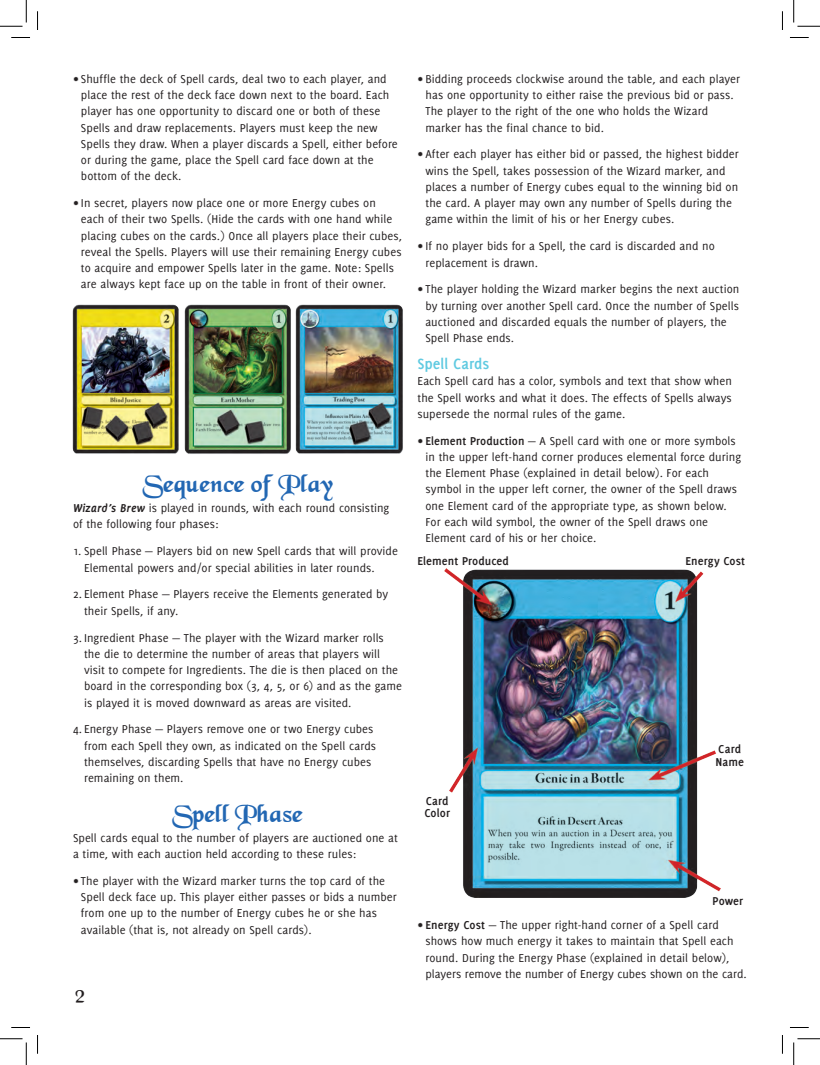
<style>
.page{position:relative;width:820px;height:1065px;background:#fff}
.page>*{position:absolute;margin:0;border:0;box-sizing:border-box;transform-origin:0 0}
.t1{font:22.5px "Swordsman Bold SWFTE";letter-spacing:.015em;color:#2267b3}
.t2{font:17.5px "Swordsman Bold SWFTE";color:#231f20}
.t3{font:700 16.25px "Delicious";color:#60cae1}
.t4{font:12.5px/16.2px "Delicious";letter-spacing:.005em;color:#231f20}
.t5{font:700 12.5px/12.5px "Delicious";letter-spacing:.005em;color:#231f20}
.s1{font-weight:700;font-style:italic}
.s2{font-weight:700}
</style>
<div class="page">
<img style="left:72px;top:304px;width:331px;height:150px">
<img style="left:444px;top:569px;width:276px;height:328px">
<svg style="left:11px;top:37px;width:19px;height:1px"></svg>
<svg style="left:790px;top:37px;width:18px;height:1px"></svg>
<svg style="left:11px;top:1027px;width:19px;height:1px"></svg>
<svg style="left:790px;top:1027px;width:18px;height:1px"></svg>
<svg style="left:37px;top:11px;width:1px;height:19px"></svg>
<svg style="left:37px;top:1035px;width:1px;height:19px"></svg>
<svg style="left:781px;top:12px;width:1px;height:18px"></svg>
<svg style="left:781px;top:1035px;width:1px;height:18px"></svg>
<svg style="left:0;top:0;width:27px;height:27px"></svg>
<svg style="left:0;top:1039px;width:27px;height:26px"></svg>
<svg style="left:793px;top:0;width:26px;height:27px"></svg>
<svg style="left:793px;top:1039px;width:26px;height:26px"></svg>
<p class="t4" style="left:81px;top:70px;width:318px;text-indent:-8px">∑ Shuffle the deck of Spell cards, deal two to each player, and place the rest of the deck face down next to the board. Each player has one opportunity to discard one or both of these Spells and draw replacements. Players must keep the new Spells they draw. When a player discards a Spell, either before or during the game, place the Spell card face down at the bottom of the deck.</p>
<p class="t4" style="left:81px;top:195px;width:322px;text-indent:-8px">∑ In secret, players now place one or more Energy cubes on each of their two Spells. (Hide the cards with one hand while placing cubes on the cards.) Once all players place their cubes, reveal the Spells. Players will use their remaining Energy cubes to acquire and empower Spells later in the game. Note: Spells are always kept face up on the table in front of their owner.</p>
<h1 class="t1" style="left:143px;top:474px;width:191px">Sequence of Play</h1>
<p class="t4" style="left:73px;top:500px;width:317px"><span class="s1">Wizard’s Brew</span> is played in rounds, with each round consisting of the following four phases:</p>
<p class="t4" style="left:84px;top:543px;width:315px;text-indent:-11px">1. Spell Phase — Players bid on new Spell cards that will provide<br>Elemental powers and/or special abilities in later rounds.</p>
<p class="t4" style="left:84px;top:586px;width:305px;text-indent:-11px">2. Element Phase — Players receive the Elements generated by their Spells, if any.</p>
<p class="t4" style="left:84px;top:629px;width:319px;text-indent:-11px">3. Ingredient Phase — The player with the Wizard marker rolls the die to determine the number of areas that players will visit to compete for Ingredients. The die is then placed on the board in the corresponding box (3, 4, 5, or 6) and as the game is played it is moved downward as areas are visited.</p>
<p class="t4" style="left:84px;top:721px;width:293px;text-indent:-11px">4. Energy Phase — Players remove one or two Energy cubes from each Spell they own, as indicated on the Spell cards themselves, discarding Spells that have no Energy cubes remaining on them.</p>
<h1 class="t1" style="left:172px;top:804px;width:132px">Spell Phase</h1>
<p class="t4" style="left:73px;top:829px;width:326px">Spell cards equal to the number of players are auctioned one at a time, with each auction held according to these rules:</p>
<p class="t4" style="left:81px;top:873px;width:317px;text-indent:-8px"><span class="s1">∑</span> The player with the Wizard marker turns the top card of the Spell deck face up. This player either passes or bids a number from one up to the number of Energy cubes he or she has available (that is, not already on Spell cards).</p>
<h2 class="t2" style="left:75px;top:988px;width:11px">2</h2>
<p class="t4" style="left:425px;top:70px;width:316px;text-indent:-8px"><span class="s1">∑</span> Bidding proceeds clockwise around the table, and each player has one opportunity to either raise the previous bid or pass.<br>The player to the right of the one who holds the Wizard marker has the final chance to bid.</p>
<p class="t4" style="left:425px;top:146px;width:314px;text-indent:-8px"><span class="s1">∑</span> After each player has either bid or passed, the highest bidder wins the Spell, takes possession of the Wizard marker, and places a number of Energy cubes equal to the winning bid on the card. A player may own any number of Spells during the game within the limit of his or her Energy cubes.</p>
<p class="t4" style="left:425px;top:238px;width:291px;text-indent:-8px"><span class="s1">∑</span> If no player bids for a Spell, the card is discarded and no replacement is drawn.</p>
<p class="t4" style="left:425px;top:281px;width:315px;text-indent:-8px"><span class="s1">∑</span> The player holding the Wizard marker begins the next auction by turning over another Spell card. Once the number of Spells auctioned and discarded equals the number of players, the Spell Phase ends.</p>
<h3 class="t3" style="left:417px;top:354px;width:73px">Spell Cards</h3>
<p class="t4" style="left:417px;top:373px;width:316px;text-align:justify">Each Spell card has a color, symbols and text that show when the Spell works and what it does. The effects of Spells always supersede the normal rules of the game.</p>
<p class="t4" style="left:425px;top:432px;width:317px;text-indent:-8px">∑ <span class="s2">Element Production</span> — A Spell card with one or more symbols in the upper left-hand corner produces elemental force during the Element Phase (explained in detail below). For each symbol in the upper left corner, the owner of the Spell draws one Element card of the appropriate type, as shown below.<br>For each wild symbol, the owner of the Spell draws one Element card of his or her choice.</p>
<p class="t5" style="left:417px;top:554px;width:93px">Element Produced</p>
<p class="t5" style="left:424px;top:794px;width:27px">Card<br>Color</p>
<p class="t5" style="left:685px;top:554px;width:61px">Energy Cost</p>
<p class="t5" style="left:715px;top:743px;width:30px">Card<br>Name</p>
<p class="t5" style="left:712px;top:894px;width:32px">Power</p>
<p class="t4" style="left:425px;top:917px;width:322px;text-indent:-8px">∑ <span class="s2">Energy Cost</span> — The upper right-hand corner of a Spell card shows how much energy it takes to maintain that Spell each round. During the Energy Phase (explained in detail below), players remove the number of Energy cubes shown on the card.</p>
</div>
